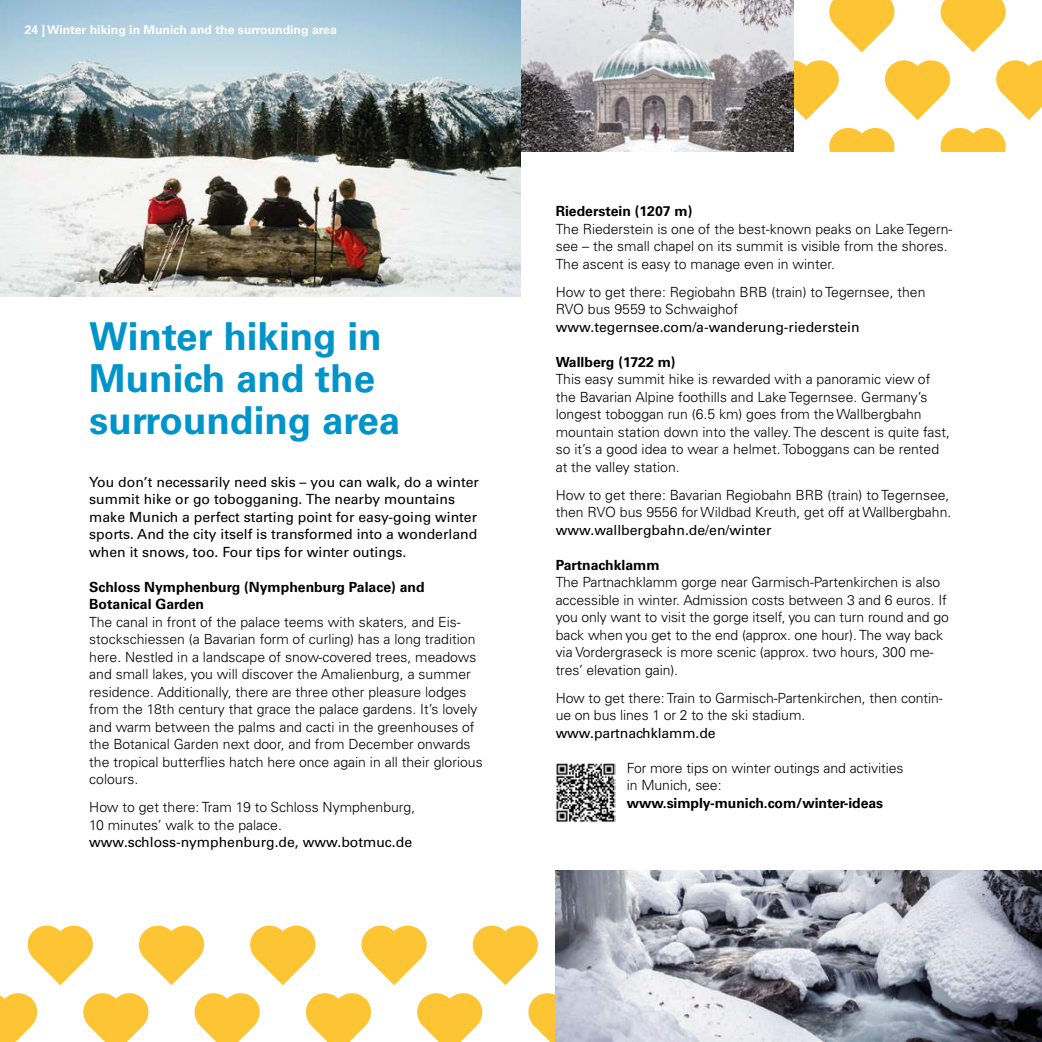
<style>
.page{position:relative;width:1042px;height:1042px;background:#fff}
.page>*{position:absolute;margin:0;border:0;box-sizing:border-box;transform-origin:0 0}
.t1{font:700 38.5px/42px "Univers LT Pro 65";color:#0094ca}
.t2{font:300 14px/17.5px "Univers LT Pro 45";color:#000}
.t3{font:14px/17.5px "Univers LT Pro 55 Roman";color:#000}
.t4{font:700 14px/17.5px "Univers LT Pro 65";color:#000}
.t5{font:700 12.25px "Univers LT Pro 65";color:#fff}
</style>
<div class="page">
<img style="left:0;top:0;width:521px;height:296px">
<svg style="left:0;top:923px;width:556px;height:119px"></svg>
<svg style="left:794px;top:0;width:248px;height:151px"></svg>
<img style="left:556px;top:871px;width:486px;height:171px">
<img style="left:521px;top:0;width:273px;height:151px">
<img style="left:556px;top:763px;width:59px;height:59px">
<p class="t5" style="left:25px;top:21px;width:313px">24 | Winter hiking in Munich and the surrounding area</p>
<h1 class="t1" style="left:89px;top:313px;width:312px">Winter hiking in<br>Munich and the surrounding area</h1>
<p class="t3" style="left:89px;top:472px;width:391px">You don’t necessarily need skis – you can walk, do a winter summit hike or go tobogganing. The nearby mountains make Munich a perfect starting point for easy-going winter sports. And the city itself is transformed into a wonderland when it snows, too. Four tips for winter outings.</p>
<p class="t4" style="left:89px;top:577px;width:337px">Schloss Nymphenburg (Nymphenburg Palace) and<br>Botanical Garden</p>
<p class="t2" style="left:89px;top:612px;width:395px">The canal in front of the palace teems with skaters, and Eis&shy;stockschiessen (a Bavarian form of curling) has a long tradition here. Nestled in a landscape of snow-covered trees, meadows and small lakes, you will discover the Amalienburg, a summer residence. Additionally, there are three other pleasure lodges from the 18th century that grace the palace gardens. It’s lovely and warm between the palms and cacti in the greenhouses of the Botanical Garden next door, and from December onwards the tropical butterflies hatch here once again in all their glorious colours.</p>
<p class="t2" style="left:89px;top:798px;width:328px">How to get there: Tram 19 to Schloss Nymphenburg,<br>10 minutes’ walk to the palace.</p>
<p class="t3" style="left:89px;top:833px;width:324px">www.schloss-nymphenburg.de, www.botmuc.de</p>
<p class="t4" style="left:556px;top:202px;width:138px">Riederstein (1207 m)</p>
<p class="t2" style="left:556px;top:220px;width:398px">The Riederstein is one of the best-known peaks on Lake Tegern&shy;see – the small chapel on its summit is visible from the shores.<br>The ascent is easy to manage even in winter.</p>
<p class="t2" style="left:556px;top:283px;width:371px">How to get there: Regiobahn BRB (train) to Tegernsee, then<br>RVO bus 9559 to Schwaighof</p>
<p class="t3" style="left:556px;top:317px;width:305px">www.tegernsee.com/a-wanderung-riederstein</p>
<p class="t4" style="left:556px;top:352px;width:121px">Wallberg (1722 m)</p>
<p class="t2" style="left:556px;top:370px;width:396px">This easy summit hike is rewarded with a panoramic view of the Bavarian Alpine foothills and Lake Tegernsee. Germany’s longest toboggan run (6.5 km) goes from the Wallbergbahn mountain station down into the valley. The descent is quite fast, so it’s a good idea to wear a helmet. Toboggans can be rented at the valley station.</p>
<p class="t2" style="left:556px;top:486px;width:397px">How to get there: Bavarian Regiobahn BRB (train) to Tegernsee, then RVO bus 9556 for Wildbad Kreuth, get off at Wallbergbahn.</p>
<p class="t3" style="left:556px;top:520px;width:217px">www.wallbergbahn.de/en/winter</p>
<p class="t4" style="left:556px;top:555px;width:105px">Partnachklamm</p>
<p class="t2" style="left:556px;top:573px;width:395px">The Partnachklamm gorge near Garmisch-Partenkirchen is also accessible in winter. Admission costs between 3 and 6 euros. If you only want to visit the gorge itself, you can turn round and go back when you get to the end (approx. one hour). The way back via Vordergraseck is more scenic (approx. two hours, 300 me&shy;tres’ elevation gain).</p>
<p class="t2" style="left:556px;top:689px;width:388px">How to get there: Train to Garmisch-Partenkirchen, then contin&shy;ue on bus lines 1 or 2 to the ski stadium.</p>
<p class="t3" style="left:556px;top:723px;width:161px">www.partnachklamm.de</p>
<p class="t2" style="left:627px;top:759px;width:278px">For more tips on winter outings and activities in Munich, see:</p>
<p class="t4" style="left:627px;top:793px;width:258px">www.simply-munich.com/winter-ideas</p>
</div>
